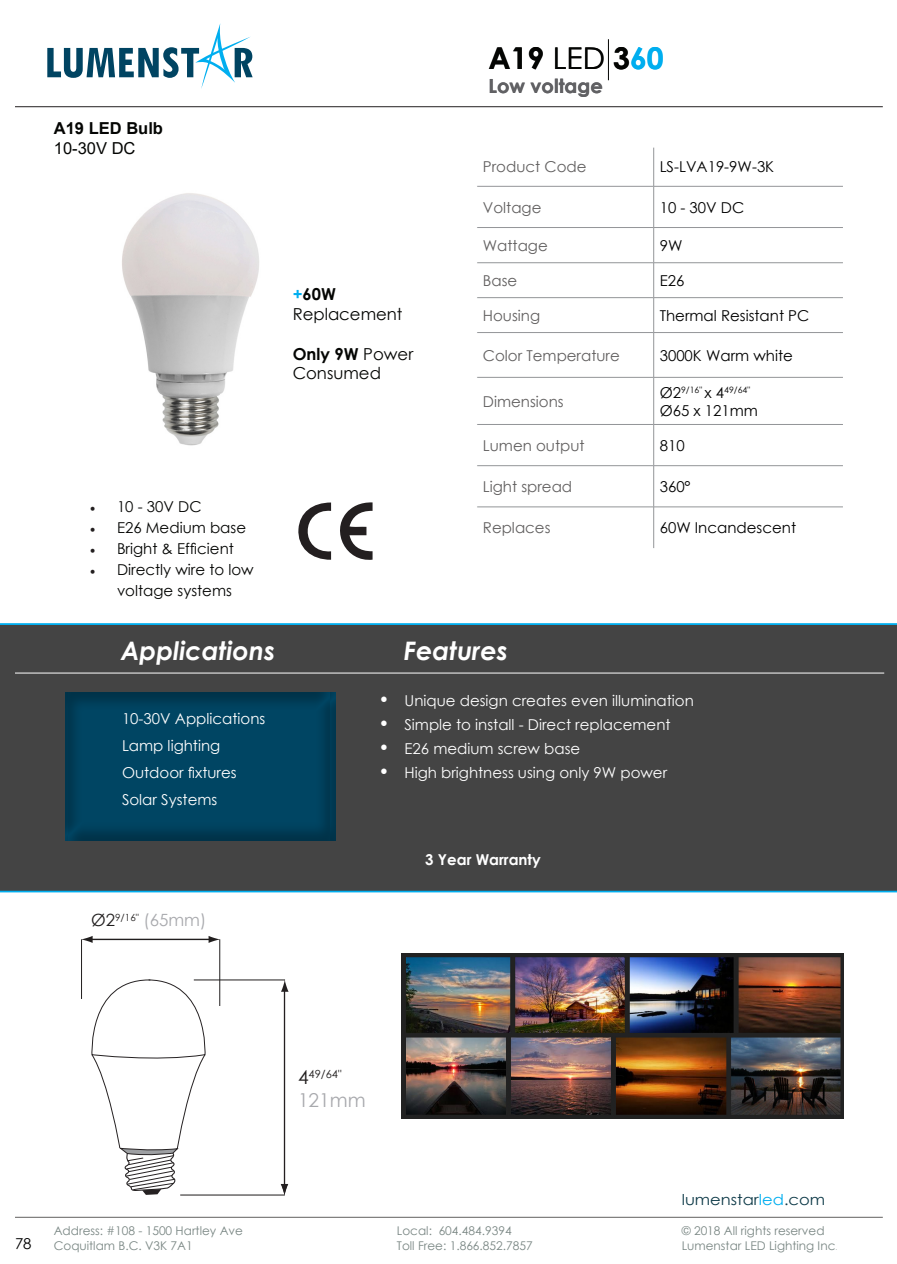
<style>
.page{position:relative;width:897px;height:1264px;background:#fff}
.page>*{position:absolute;margin:0;border:0;box-sizing:border-box;transform-origin:0 0}
.t1{font:700 30px "Century Gothic";color:#040503}
.t2{font:italic 700 25.5px "Century Gothic";color:#fff}
.t3{font:700 19.5px "Century Gothic";color:#616164}
.t4{font:19.05px "Century Gothic";color:#a8a9ad}
.t5{font:16.8px "Century Gothic";color:#a8a9ad}
.t6{font:16.5px/19.8px "Century Gothic";color:#040503}
.t7{font:700 16.5px "Century Gothic";color:#040503}
.t8{font:700 16.5px "Arial";color:#040503}
.t9{font:16.5px "Arial";color:#040503}
.t10{font:15px/27px "Century Gothic";color:#fff}
.t11{font:15px "Century Gothic";color:#626060}
.Black_Eras_light{font:15px "Century Gothic";color:#000001}
.t12{font:15px/21px "Century Gothic";color:#040503;text-align:center}
.t13{font:700 15px "Century Gothic";color:#fff}
.t14{font:15px "Century Gothic";color:#0f3b49;scale:1.09 1}
.Grey_Eras_light{font:15px "Century Gothic";color:#000001}
.t15{font:12px/14.4px "Century Gothic";color:#798683}
.t16{font:11.1px "Century Gothic";color:#211e1e}
.Black_Eras_light-2{font:8.7px "Century Gothic";color:#000001}
.s1{font-weight:700;color:#00aeef}
.s2{font-weight:700}
.s3{font-weight:400}
.s4{font-family:"Minion Pro";color:#231f20}
.s5{color:#00aeef}
.s6{font-size:15px}
.s7{font-family:"Eras ITC";font-weight:300;font-size:19.5px}
.s8{color:#211e1e}
.s9{font-size:19.05px}
.s10{font-family:"Eras ITC";font-weight:300}
</style>
<div class="page">
<hr style="left:15px;top:106px;width:867px;height:1px;background:#231f20">
<hr style="left:15px;top:1217px;width:867px;height:1px;background:#62615f">
<svg style="left:47px;top:23px;width:205px;height:66px"></svg>
<div style="left:0;top:625px;width:896px;height:265px;background:#444"></div>
<hr style="left:15px;top:673px;width:869px;height:1px;background:#fff">
<div style="left:65px;top:689px;width:273px;height:152px;background:#231f20;opacity:.32"></div>
<hr style="left:0;top:623px;width:896px;height:2px;background:#00aeef">
<hr style="left:0;top:890px;width:896px;height:2px;background:#00aeef">
<div style="left:66px;top:689px;width:266px;height:152px;background:#231f20;opacity:.32"></div>
<svg style="left:298px;top:502px;width:74px;height:58px"></svg>
<hr style="left:653px;top:147px;width:1px;height:39px;background:#939598">
<hr style="left:477px;top:186px;width:176px;height:1px;background:#939598">
<hr style="left:653px;top:186px;width:189px;height:1px;background:#939598">
<hr style="left:653px;top:186px;width:1px;height:41px;background:#939598">
<hr style="left:477px;top:227px;width:176px;height:1px;background:#939598">
<hr style="left:653px;top:227px;width:189px;height:1px;background:#939598">
<hr style="left:653px;top:228px;width:1px;height:34px;background:#939598">
<hr style="left:477px;top:262px;width:176px;height:1px;background:#939598">
<hr style="left:653px;top:262px;width:189px;height:1px;background:#939598">
<hr style="left:653px;top:263px;width:1px;height:34px;background:#939598">
<hr style="left:477px;top:297px;width:176px;height:1px;background:#939598">
<hr style="left:653px;top:297px;width:189px;height:1px;background:#939598">
<hr style="left:653px;top:298px;width:1px;height:34px;background:#939598">
<hr style="left:477px;top:332px;width:176px;height:1px;background:#939598">
<hr style="left:653px;top:332px;width:189px;height:1px;background:#939598">
<hr style="left:653px;top:333px;width:1px;height:44px;background:#939598">
<hr style="left:477px;top:377px;width:176px;height:1px;background:#939598">
<hr style="left:653px;top:377px;width:189px;height:1px;background:#939598">
<hr style="left:653px;top:377px;width:1px;height:47px;background:#939598">
<hr style="left:477px;top:424px;width:176px;height:1px;background:#939598">
<hr style="left:653px;top:424px;width:189px;height:1px;background:#939598">
<hr style="left:653px;top:425px;width:1px;height:40px;background:#939598">
<hr style="left:477px;top:465px;width:176px;height:1px;background:#939598">
<hr style="left:653px;top:465px;width:189px;height:1px;background:#939598">
<hr style="left:653px;top:466px;width:1px;height:41px;background:#939598">
<hr style="left:477px;top:506px;width:176px;height:1px;background:#939598">
<hr style="left:653px;top:506px;width:189px;height:1px;background:#939598">
<hr style="left:653px;top:507px;width:1px;height:41px;background:#939598">
<img style="left:122px;top:193px;width:137px;height:253px">
<hr style="left:90px;top:938px;width:121px;height:2px;background:#211e1e">
<svg style="left:208px;top:936px;width:11px;height:7px"></svg>
<svg style="left:82px;top:936px;width:11px;height:7px"></svg>
<hr style="left:81px;top:939px;width:1px;height:60px;background:#211e1e">
<hr style="left:219px;top:939px;width:1px;height:67px;background:#211e1e">
<hr style="left:180px;top:1194px;width:104px;height:1px;background:#211e1e">
<hr style="left:194px;top:979px;width:91px;height:1px;background:#211e1e">
<hr style="left:284px;top:989px;width:1px;height:197px;background:#231f20">
<svg style="left:281px;top:1184px;width:7px;height:12px"></svg>
<svg style="left:281px;top:979px;width:7px;height:12px"></svg>
<svg style="left:91px;top:979px;width:118px;height:216px"></svg>
<img style="left:401px;top:953px;width:442px;height:165px">
<hr style="left:608px;top:39px;width:1px;height:41px;background:#040503">
<p class="t8" style="left:54px;top:116px;width:111px">A19 LED Bulb</p>
<p class="t9" style="left:54px;top:136px;width:83px">10-30V DC</p>
<p class="t6" style="left:292px;top:284px;width:111px"><span class="s1">+</span><span class="s2">60W<br></span>Replacement</p>
<p class="t7" style="left:292px;top:341px;width:122px">Only 9W <span class="s3">Power</span></p>
<p class="t6" style="left:292px;top:363px;width:90px">Consumed</p>
<p class="t12" style="left:90px;top:496px;width:113px"><span class="s4">•</span> 10 - 30V DC</p>
<p class="t12" style="left:90px;top:517px;width:158px"><span class="s4">•</span> E26 Medium base</p>
<p class="t12" style="left:90px;top:538px;width:145px"><span class="s4">•</span> Bright &amp; Efficient</p>
<p class="t12" style="left:90px;top:559px;width:165px"><span class="s4">•</span> Directly wire to low voltage systems</p>
<p class="t1" style="left:488px;top:36px;width:177px">A19 <span class="s3">LED</span> 3<span class="s5">60</span></p>
<p class="t3" style="left:488px;top:71px;width:116px">Low voltage</p>
<p class="t11" style="left:483px;top:156px;width:105px">Product Code</p>
<p class="Black_Eras_light" style="left:659px;top:156px;width:116px">LS-LVA19-9W-3K</p>
<p class="t11" style="left:483px;top:197px;width:60px">Voltage</p>
<p class="Black_Eras_light" style="left:659px;top:197px;width:86px">10 - 30V DC</p>
<p class="t11" style="left:483px;top:235px;width:66px">Wattage</p>
<p class="Black_Eras_light" style="left:659px;top:235px;width:24px">9W</p>
<p class="t11" style="left:483px;top:270px;width:36px">Base</p>
<p class="Black_Eras_light" style="left:659px;top:270px;width:26px">E26</p>
<p class="t11" style="left:483px;top:305px;width:59px">Housing</p>
<p class="Black_Eras_light" style="left:659px;top:305px;width:151px">Thermal Resistant PC</p>
<p class="t11" style="left:483px;top:345px;width:138px">Color Temperature</p>
<p class="Black_Eras_light" style="left:659px;top:345px;width:135px">3000K Warm white</p>
<p class="t11" style="left:483px;top:391px;width:82px">Dimensions</p>
<p class="Black_Eras_light-2" style="left:659px;top:383px;width:92px"><span class="s6">Ø2</span>9/16" <span class="s6">x 4</span>49/64"</p>
<p class="Grey_Eras_light" style="left:659px;top:400px;width:100px">Ø65 x 121mm</p>
<p class="t11" style="left:483px;top:435px;width:103px">Lumen output</p>
<p class="Black_Eras_light" style="left:659px;top:435px;width:26px">810</p>
<p class="t11" style="left:483px;top:476px;width:91px">Light spread</p>
<p class="Black_Eras_light" style="left:659px;top:476px;width:32px">360°</p>
<p class="t11" style="left:483px;top:517px;width:69px">Replaces</p>
<p class="Black_Eras_light" style="left:659px;top:517px;width:138px">60W Incandescent</p>
<p class="t2" style="left:121px;top:631px;width:156px">Applications</p>
<p class="t2" style="left:404px;top:631px;width:106px">Features</p>
<p class="t10" style="left:377px;top:686px;width:318px"><span class="s7">•</span> Unique design creates even illumination</p>
<p class="t10" style="left:377px;top:710px;width:294px"><span class="s7">•</span> Simple to install - Direct replacement</p>
<p class="t10" style="left:377px;top:734px;width:204px"><span class="s7">•</span> E26 medium screw base</p>
<p class="t10" style="left:377px;top:758px;width:291px"><span class="s7">•</span> High brightness using only 9W power</p>
<h2 class="t2" style="left:135px;top:631px;width:156px">A plications</h2>
<h2 class="t2" style="left:432px;top:631px;width:106px">Features</h2>
<p class="t10" style="left:122px;top:705px;width:145px">10-30V Applications<br>Lamp lighting<br>Outdoor fixtures<br>Solar Systems</p>
<p class="t5" style="left:91px;top:908px;width:117px"><span class="s8">Ø2</span><sup>9/16"</sup> (65mm)</p>
<p class="t13" style="left:404px;top:848px;width:117px">3 Year Warr nty</p>
<p class="t13" style="left:425px;top:848px;width:117px">3 Year Warranty</p>
<p class="t16" style="left:298px;top:1066px;width:45px"><span class="s9">4</span>49/64"</p>
<p class="t4" style="left:298px;top:1086px;width:69px">121mm</p>
<p class="t15" style="left:54px;top:1223px;width:191px">Address: #108 - 1500 Hartley Ave<br>Coquitlam B.C. V3K 7A1</p>
<p class="t15" style="left:397px;top:1223px;width:116px">Local: 604.484.9394</p>
<p class="Black_Eras_light" style="left:15px;top:1233px;width:18px">78</p>
<p class="t15" style="left:397px;top:1238px;width:137px">Toll Free: 1.866.852.7857</p>
<p class="t14" style="left:681px;top:1188px;width:133px">lumenstar<span class="s5">led</span>.com</p>
<p class="t15" style="left:681px;top:1223px;width:157px">© 2018 All rights reserved<br>Lumenstar LED Lighting Inc<span class="s10">.</span></p>
</div>
